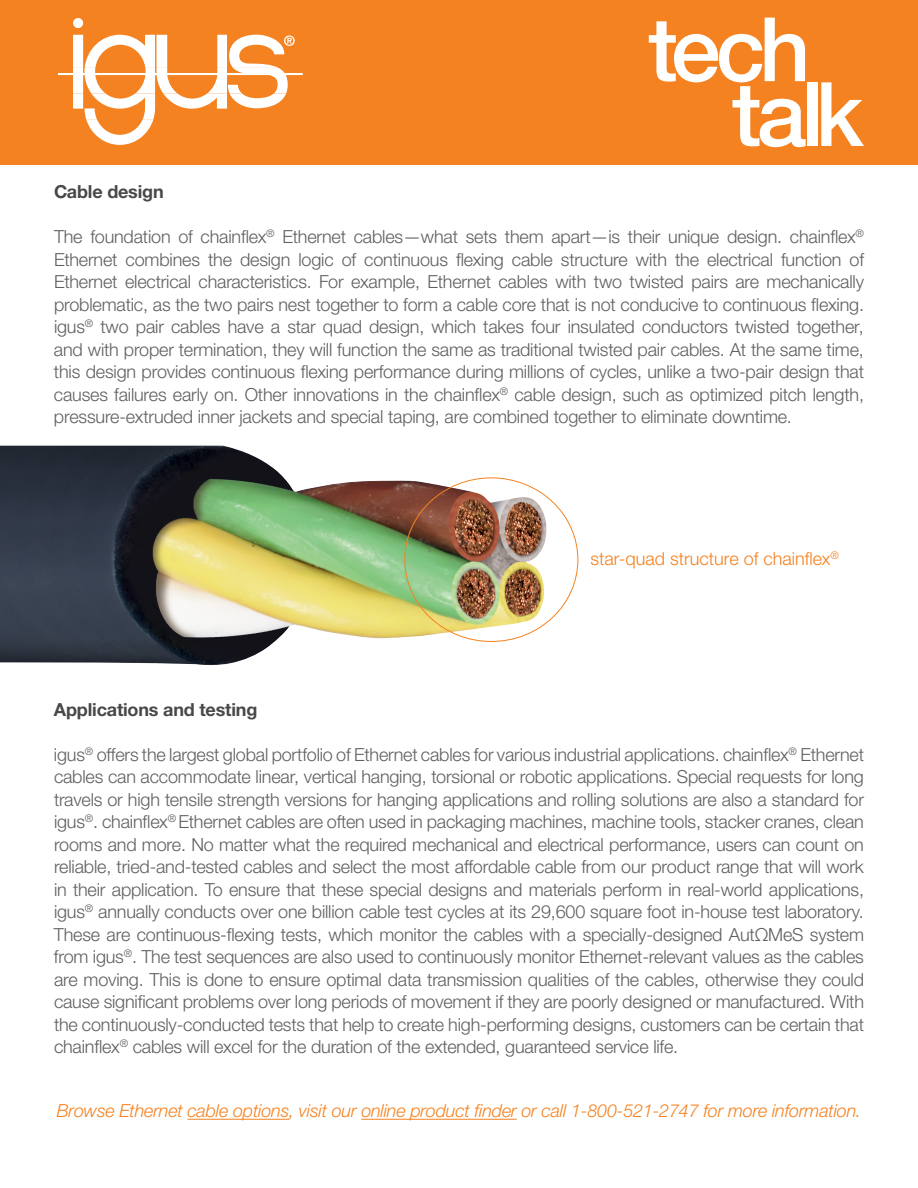
<style>
.page{position:relative;width:918px;height:1188px;background:#fff}
.page>*{position:absolute;margin:0;border:0;box-sizing:border-box;transform-origin:0 0}
.t1{font:300 18px/22.5px "Helvetica Neue LTW1 G";letter-spacing:-.01em;color:#5e5f5f;text-align:justify}
.t2{font:italic 300 18px "Helvetica Neue LTW1 G";letter-spacing:-.01em;color:#f58220}
.t3{font:700 18px "Helvetica Neue LTW1 G";letter-spacing:-.01em;color:#48484a}
.t4{font:300 18px "Helvetica Neue LTW1 G";color:#f58220}
</style>
<div class="page">
<div style="left:0;top:0;width:918px;height:165px;background:#f58220"></div>
<svg style="left:649px;top:18px;width:157px;height:129px"></svg>
<div style="left:807px;top:82px;width:11px;height:64px;background:#fff"></div>
<svg style="left:821px;top:82px;width:43px;height:64px"></svg>
<svg style="left:58px;top:35px;width:245px;height:110px"></svg>
<div style="left:73px;top:18px;width:10px;height:10px;background:#fff;border-radius:50%"></div>
<img style="left:0;top:446px;width:552px;height:219px">
<hr style="left:187px;top:1119px;width:102px;height:1px;background:#f58220">
<hr style="left:361px;top:1119px;width:156px;height:1px;background:#f58220">
<p class="t3" style="left:54px;top:181px;width:111px">Cable design</p>
<p class="t1" style="left:54px;top:225px;width:812px">The foundation of chainflex<sup>®</sup> Ethernet cables—what sets them apart—is their unique design. chainflex<sup>® </sup>Ethernet combines the design logic of continuous flexing cable structure with the electrical function of Ethernet electrical characteristics. For example, Ethernet cables with two twisted pairs are mechanically problematic, as the two pairs nest together to form a cable core that is not conducive to continuous flexing. igus<sup>®</sup> two pair cables have a star quad design, which takes four insulated conductors twisted together, and with proper termination, they will function the same as traditional twisted pair cables. At the same time, this design provides continuous flexing performance during millions of cycles, unlike a two-pair design that causes failures early on. Other innovations in the chainflex<sup>®</sup> cable design, such as optimized pitch length, pressure-extruded inner jackets and special taping, are combined together to eliminate downtime.</p>
<p class="t4" style="left:590px;top:548px;width:250px">star-quad structure of chainflex<sup>®</sup></p>
<p class="t3" style="left:54px;top:698px;width:205px">Applications and testing</p>
<p class="t1" style="left:54px;top:743px;width:812px">igus<sup>®</sup> offers the largest global portfolio of Ethernet cables for various industrial applications. chainflex<sup>®</sup> Ethernet cables can accommodate linear, vertical hanging, torsional or robotic applications. Special requests for long travels or high tensile strength versions for hanging applications and rolling solutions are also a standard for igus<sup>®</sup>. chainflex<sup>®</sup> Ethernet cables are often used in packaging machines, machine tools, stacker cranes, clean rooms and more. No matter what the required mechanical and electrical performance, users can count on reliable, tried-and-tested cables and select the most affordable cable from our product range that will work in their application. To ensure that these special designs and materials perform in real-world applications, igus<sup>®</sup> annually conducts over one billion cable test cycles at its 29,600 square foot in-house test laboratory.<br>These are continuous-flexing tests, which monitor the cables with a specially-designed AutΩMeS system from igus<sup>®</sup>. The test sequences are also used to continuously monitor Ethernet-relevant values as the cables are moving. This is done to ensure optimal data transmission qualities of the cables, otherwise they could cause significant problems over long periods of movement if they are poorly designed or manufactured. With the continuously-conducted tests that help to create high-performing designs, customers can be certain that chainflex<sup>®</sup> cables will excel for the duration of the extended, guaranteed service life.</p>
<p class="t2" style="left:57px;top:1100px;width:806px">Browse Ethernet cable options, visit our online product finder or call 1-800-521-2747 for more information.</p>
</div>
